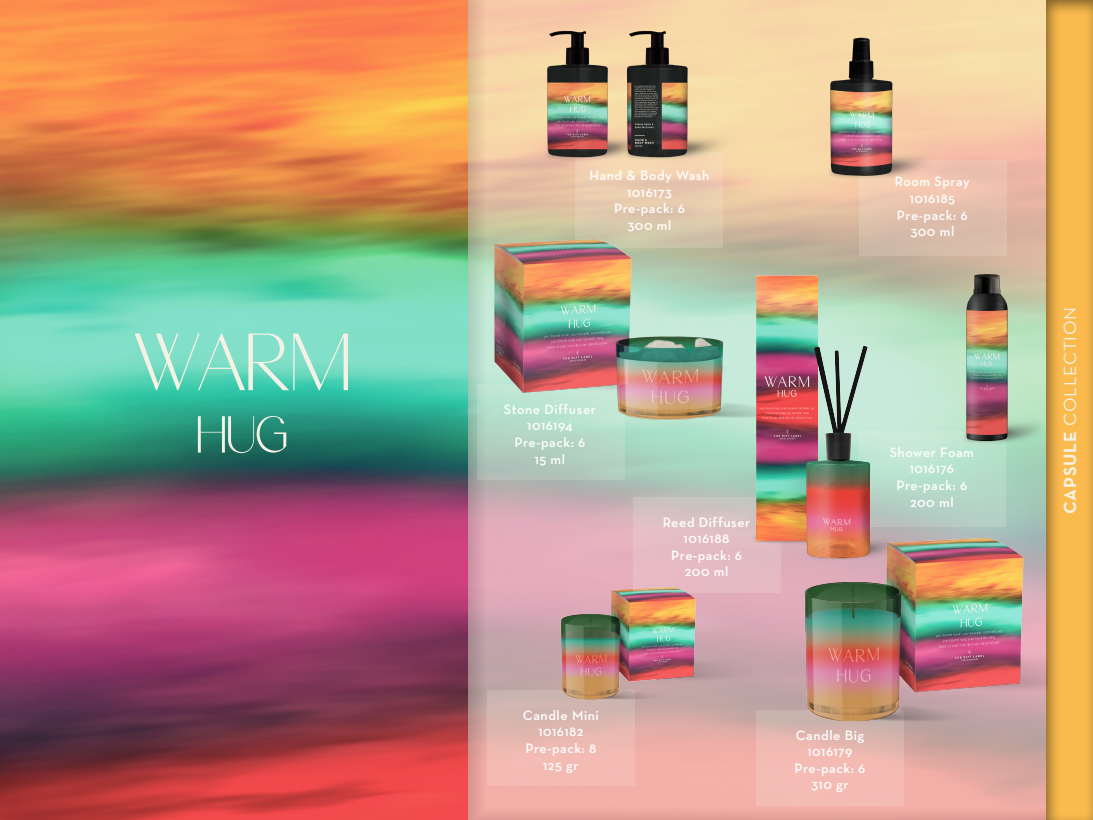
<style>
.page{position:relative;width:1093px;height:820px;background:#fff}
.page>*{position:absolute;margin:0;border:0;box-sizing:border-box;transform-origin:0 0}
.t1{font:80.8px "Starsight";color:#f5f2e5}
.t2{font:52px "Starsight";color:#f5f2e5}
.t3{font:18px "Neutra Text";letter-spacing:.04em;color:#f5f2e5}
.t4{font:600 13.84px/16.6px "Neutra Text";letter-spacing:.04em;color:#fff;text-align:center}
.s1{font-weight:700}
</style>
<div class="page">
<img style="left:0;top:0;width:465px;height:819px">
<div style="left:465px;top:0;width:621px;height:819px;background:#000;opacity:.4"></div>
<div style="left:1043px;top:0;width:50px;height:819px;background:#000;opacity:.5"></div>
<div style="left:487px;top:689px;width:148px;height:96px;background:linear-gradient(to bottom,#c8b3ae,#fdbcb3)"></div>
<svg style="left:756px;top:726px;width:148px;height:79px;background:#ecb9b1"></svg>
<img style="left:754px;top:475px;width:293px;height:251px">
<img style="left:513px;top:521px;width:243px;height:187px">
<div style="left:858px;top:430px;width:148px;height:96px;background:#b4d9c6"></div>
<img style="left:978px;top:264px;width:97px;height:184px">
<div style="left:575px;top:152px;width:148px;height:95px;background:#eac8af"></div>
<img style="left:500px;top:0;width:233px;height:177px">
<div style="left:859px;top:160px;width:147px;height:96px;background:linear-gradient(to bottom,#f4c3b2,#d4bca8)"></div>
<img style="left:772px;top:14px;width:173px;height:184px">
<div style="left:477px;top:384px;width:147px;height:95px;background:linear-gradient(to right,#adc3b8,#b4d5c3)"></div>
<img style="left:449px;top:186px;width:326px;height:252px">
<svg style="left:633px;top:497px;width:148px;height:95px;background:#e0bbc0"></svg>
<img style="left:662px;top:251px;width:316px;height:327px">
<h1 class="t1" style="left:134px;top:320px;width:218px">WARM</h1>
<h2 class="t2" style="left:196px;top:407px;width:93px">HUG</h2>
<p class="t4" style="left:589px;top:167px;width:121px">Hand &amp; Body Wash<br>1016173<br>Pre-pack: 6<br>300 ml</p>
<p class="t4" style="left:895px;top:173px;width:76px">Room Spray<br>1016185<br>Pre-pack: 6<br>300 ml</p>
<p class="t4" style="left:504px;top:400px;width:94px">Stone Diffuser<br>1016194<br>Pre-pack: 6<br>15 ml</p>
<p class="t4" style="left:523px;top:706px;width:77px">Candle Mini<br>1016182<br>Pre-pack: 8<br>125 gr</p>
<p class="t4" style="left:663px;top:513px;width:89px">Reed Diffuser<br>1016188<br>Pre-pack: 6<br>200 ml</p>
<p class="t4" style="left:890px;top:443px;width:86px">Shower Foam<br>1016176<br>Pre-pack: 6<br>200 ml</p>
<p class="t4" style="left:794px;top:726px;width:72px">Candle Big<br>1016179<br>Pre-pack: 6<br>310 gr</p>
<h3 class="t3" style="left:1059px;top:513px;width:208px;rotate:-90deg"><span class="s1">CAPSULE</span> COLLECTION</h3>
</div>
